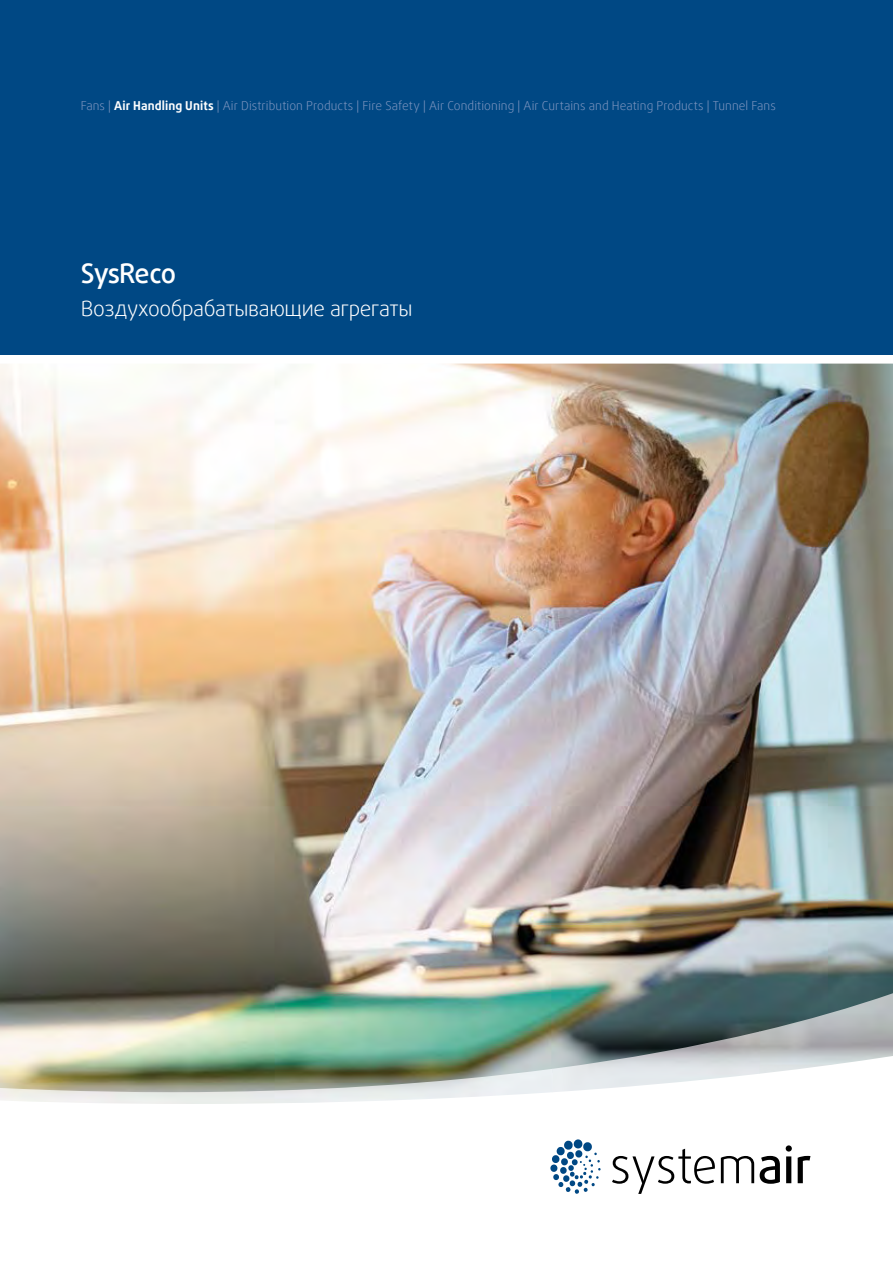
<style>
.page{position:relative;width:893px;height:1263px;background:#fff}
.page>*{position:absolute;margin:0;border:0;box-sizing:border-box;transform-origin:0 0}
.t1{font:500 27px "Daxline Offc Pro";letter-spacing:-.04em;color:#fff}
.t2{font:300 21px "Daxline Offc Pro";letter-spacing:-.02em;color:#fff}
.t3{font:300 12.3px "Daxline Offc Pro";letter-spacing:.005em;color:#7e95bf}
.s1{font-weight:700;color:#fff}
</style>
<div class="page">
<div style="left:0;top:0;width:893px;height:354px;background:#004884"></div>
<img style="left:0;top:364px;width:893px;height:688px">
<img style="left:0;top:1052px;width:552px;height:17px">
<img style="left:760px;top:993px;width:133px;height:72px">
<img style="left:552px;top:1031px;width:208px;height:61px">
<img style="left:0;top:1069px;width:553px;height:35px">
<img style="left:760px;top:1064px;width:74px;height:10px">
<svg style="left:612px;top:1145px;width:198px;height:49px"></svg>
<svg style="left:550px;top:1139px;width:51px;height:55px"></svg>
<p class="t3" style="left:81px;top:98px;width:697px">Fans | <span class="s1">Air Handling Units</span> | Air Distribution Products | Fire Safety | Air Conditioning | Air Curtains and Heating Products | Tunnel Fans</p>
<h1 class="t1" style="left:81px;top:255px;width:97px">SysReco</h1>
<h2 class="t2" style="left:81px;top:294px;width:333px">Воздухообрабатывающие агрегаты</h2>
</div>
